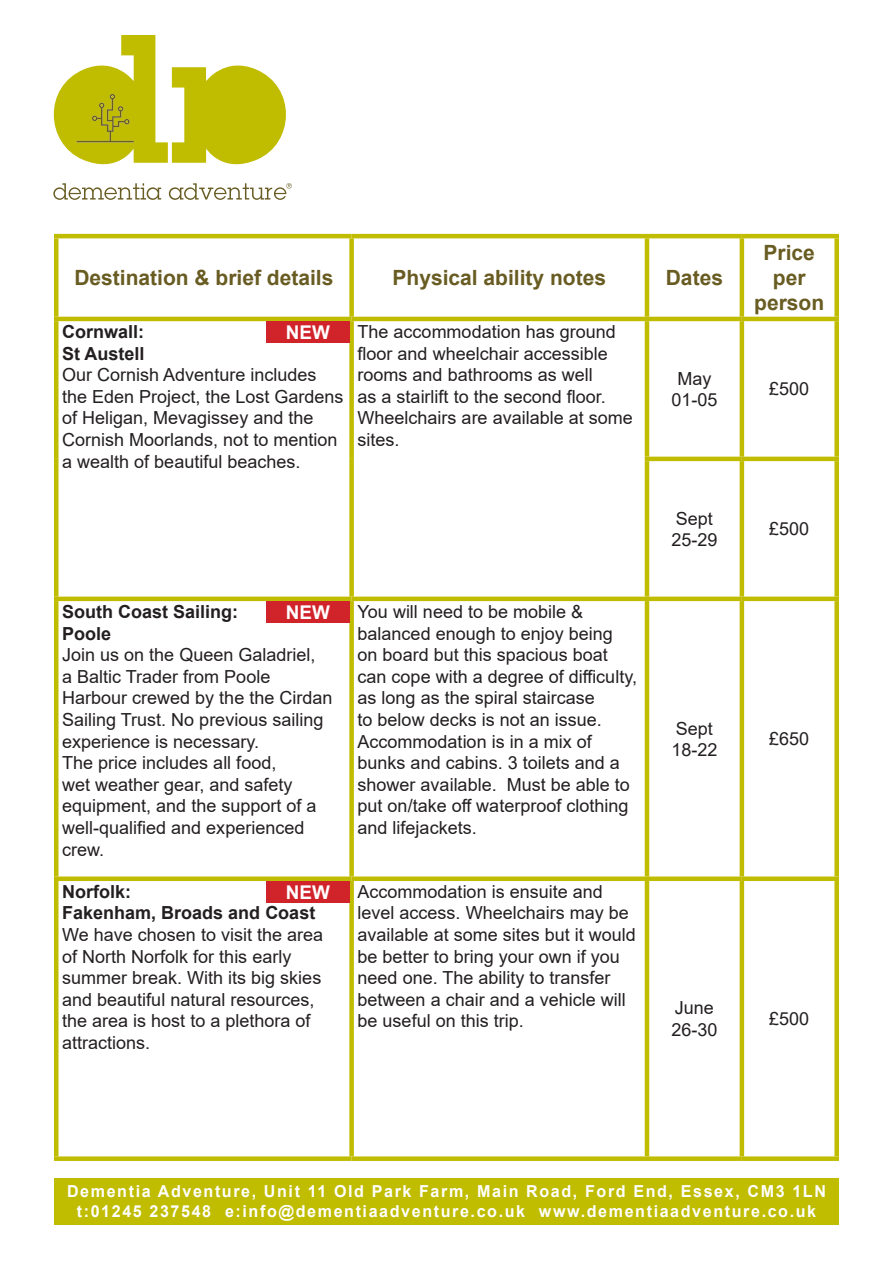
<style>
.page{position:relative;width:893px;height:1263px;background:#fff}
.page>*{position:absolute;margin:0;border:0;box-sizing:border-box;transform-origin:0 0}
.t1{font:700 21px/25.2px "Arial";color:#685c22;text-align:center}
.t2{font:700 18.9px "Arial";letter-spacing:.005em;color:#fff}
.t3{font:18px/21.6px "Arial";color:#231f20}
.t4{font:700 18px "Arial";color:#231f20}
.t5{font:700 16.5px/19.8px "Arial";letter-spacing:.1em;color:#fff;text-align:center}
</style>
<div class="page">
<svg style="left:53px;top:35px;width:233px;height:130px"></svg>
<svg style="left:53px;top:183px;width:108px;height:17px"></svg>
<svg style="left:169px;top:183px;width:123px;height:17px"></svg>
<div style="left:54px;top:1178px;width:785px;height:47px;background:#c0bc00"></div>
<hr style="left:54px;top:234px;width:298px;height:4px;background:#c0bc00">
<hr style="left:54px;top:238px;width:4px;height:79px;background:#c0bc00">
<hr style="left:352px;top:234px;width:295px;height:4px;background:#c0bc00">
<div style="left:349px;top:238px;width:5px;height:79px;background:#c0bc00"></div>
<hr style="left:647px;top:234px;width:95px;height:4px;background:#c0bc00">
<hr style="left:645px;top:238px;width:4px;height:79px;background:#c0bc00">
<hr style="left:742px;top:234px;width:97px;height:4px;background:#c0bc00">
<hr style="left:740px;top:238px;width:4px;height:79px;background:#c0bc00">
<div style="left:834px;top:238px;width:5px;height:79px;background:#c0bc00"></div>
<div style="left:349px;top:321px;width:5px;height:138px;background:#c0bc00"></div>
<hr style="left:645px;top:321px;width:4px;height:136px;background:#c0bc00">
<hr style="left:740px;top:321px;width:4px;height:136px;background:#c0bc00">
<div style="left:349px;top:459px;width:5px;height:138px;background:#c0bc00"></div>
<hr style="left:645px;top:461px;width:4px;height:136px;background:#c0bc00">
<hr style="left:740px;top:461px;width:4px;height:136px;background:#c0bc00">
<div style="left:349px;top:601px;width:5px;height:275px;background:#c0bc00"></div>
<hr style="left:645px;top:601px;width:4px;height:275px;background:#c0bc00">
<hr style="left:740px;top:601px;width:4px;height:275px;background:#c0bc00">
<div style="left:349px;top:881px;width:5px;height:275px;background:#c0bc00"></div>
<hr style="left:645px;top:881px;width:4px;height:275px;background:#c0bc00">
<hr style="left:740px;top:881px;width:4px;height:275px;background:#c0bc00">
<hr style="left:54px;top:317px;width:298px;height:4px;background:#c0bc00">
<hr style="left:54px;top:321px;width:4px;height:138px;background:#c0bc00">
<hr style="left:352px;top:317px;width:295px;height:4px;background:#c0bc00">
<hr style="left:647px;top:317px;width:95px;height:4px;background:#c0bc00">
<hr style="left:742px;top:317px;width:97px;height:4px;background:#c0bc00">
<div style="left:834px;top:321px;width:5px;height:136px;background:#c0bc00"></div>
<hr style="left:54px;top:459px;width:4px;height:138px;background:#c0bc00">
<hr style="left:645px;top:457px;width:97px;height:4px;background:#c0bc00">
<hr style="left:742px;top:457px;width:97px;height:4px;background:#c0bc00">
<div style="left:834px;top:461px;width:5px;height:136px;background:#c0bc00"></div>
<hr style="left:54px;top:597px;width:298px;height:4px;background:#c0bc00">
<hr style="left:54px;top:601px;width:4px;height:275px;background:#c0bc00">
<hr style="left:352px;top:597px;width:295px;height:4px;background:#c0bc00">
<hr style="left:647px;top:597px;width:95px;height:4px;background:#c0bc00">
<hr style="left:742px;top:597px;width:97px;height:4px;background:#c0bc00">
<div style="left:834px;top:601px;width:5px;height:275px;background:#c0bc00"></div>
<div style="left:54px;top:876px;width:298px;height:5px;background:#c0bc00"></div>
<hr style="left:54px;top:881px;width:4px;height:275px;background:#c0bc00">
<div style="left:352px;top:876px;width:295px;height:5px;background:#c0bc00"></div>
<div style="left:647px;top:876px;width:95px;height:5px;background:#c0bc00"></div>
<div style="left:742px;top:876px;width:97px;height:5px;background:#c0bc00"></div>
<div style="left:834px;top:881px;width:5px;height:275px;background:#c0bc00"></div>
<div style="left:54px;top:1156px;width:298px;height:5px;background:#c0bc00"></div>
<div style="left:352px;top:1156px;width:295px;height:5px;background:#c0bc00"></div>
<div style="left:647px;top:1156px;width:95px;height:5px;background:#c0bc00"></div>
<div style="left:742px;top:1156px;width:97px;height:5px;background:#c0bc00"></div>
<div style="left:266px;top:881px;width:84px;height:21px;background:#d1232a"></div>
<div style="left:266px;top:601px;width:84px;height:22px;background:#d1232a"></div>
<div style="left:266px;top:322px;width:84px;height:21px;background:#d1232a"></div>
<p class="t1" style="left:74px;top:265px;width:261px">Destination &amp; brief details</p>
<p class="t1" style="left:392px;top:265px;width:215px">Physical ability notes</p>
<p class="t1" style="left:666px;top:265px;width:59px">Dates</p>
<p class="t1" style="left:754px;top:240px;width:72px">Price per person</p>
<p class="t4" style="left:62px;top:319px;width:84px">Cornwall:</p>
<p class="t4" style="left:62px;top:341px;width:84px">St Austell</p>
<p class="t3" style="left:62px;top:364px;width:283px">Our Cornish Adventure includes the Eden Project, the Lost Gardens of Heligan, Mevagissey and the<br>Cornish Moorlands, not to mention a wealth of beautiful beaches.</p>
<p class="t2" style="left:286px;top:319px;width:46px">NEW</p>
<p class="t3" style="left:358px;top:321px;width:277px">The accommodation has ground floor and wheelchair accessible rooms and bathrooms as well<br>as a stairlift to the second floor.<br>Wheelchairs are available at some sites.</p>
<p class="t4" style="left:62px;top:599px;width:178px">South Coast Sailing:</p>
<p class="t4" style="left:62px;top:620px;width:51px">Poole</p>
<p class="t3" style="left:62px;top:644px;width:272px">Join us on the Queen Galadriel,<br>a Baltic Trader from Poole<br>Harbour crewed by the the Cirdan<br>Sailing Trust. No previous sailing experience is necessary.</p>
<p class="t3" style="left:62px;top:752px;width:256px">The price includes all food,<br>wet weather gear, and safety equipment, and the support of a well-qualified and experienced crew.</p>
<p class="t2" style="left:286px;top:599px;width:46px">NEW</p>
<p class="t3" style="left:358px;top:601px;width:281px">You will need to be mobile &amp; balanced enough to enjoy being on board but this spacious boat can cope with a degree of difficulty, as long as the spiral staircase<br>to below decks is not an issue.<br>Accommodation is in a mix of bunks and cabins. 3 toilets and a shower available. Must be able to put on/take off waterproof clothing and lifejackets.</p>
<p class="t4" style="left:62px;top:879px;width:70px">Norfolk:</p>
<p class="t4" style="left:62px;top:900px;width:255px">Fakenham, Broads and Coast</p>
<p class="t3" style="left:62px;top:924px;width:262px">We have chosen to visit the area of North Norfolk for this early summer break. With its big skies and beautiful natural resources, the area is host to a plethora of attractions.</p>
<p class="t2" style="left:286px;top:879px;width:46px">NEW</p>
<p class="t3" style="left:358px;top:881px;width:280px">Accommodation is ensuite and level access. Wheelchairs may be available at some sites but it would be better to bring your own if you need one. The ability to transfer between a chair and a vehicle will be useful on this trip.</p>
<p class="t3" style="left:671px;top:367px;width:48px;text-align:center">May<br>01-05</p>
<p class="t3" style="left:769px;top:378px;width:42px">£500</p>
<p class="t3" style="left:671px;top:507px;width:48px">Sept<br>25-29</p>
<p class="t3" style="left:769px;top:518px;width:42px">£500</p>
<p class="t3" style="left:671px;top:717px;width:48px">Sept<br>18-22</p>
<p class="t3" style="left:769px;top:728px;width:42px">£650</p>
<p class="t3" style="left:671px;top:997px;width:48px">June<br>26-30</p>
<p class="t3" style="left:769px;top:1008px;width:42px">£500</p>
<p class="t5" style="left:67px;top:1182px;width:760px">Dementia Adventure, Unit 11 Old Park Farm, Main Road, Ford End, Essex, CM3 1LN t:01245 237548 e:info@dementiaadventure.co.uk www.dementiaadventure.co.uk</p>
</div>
